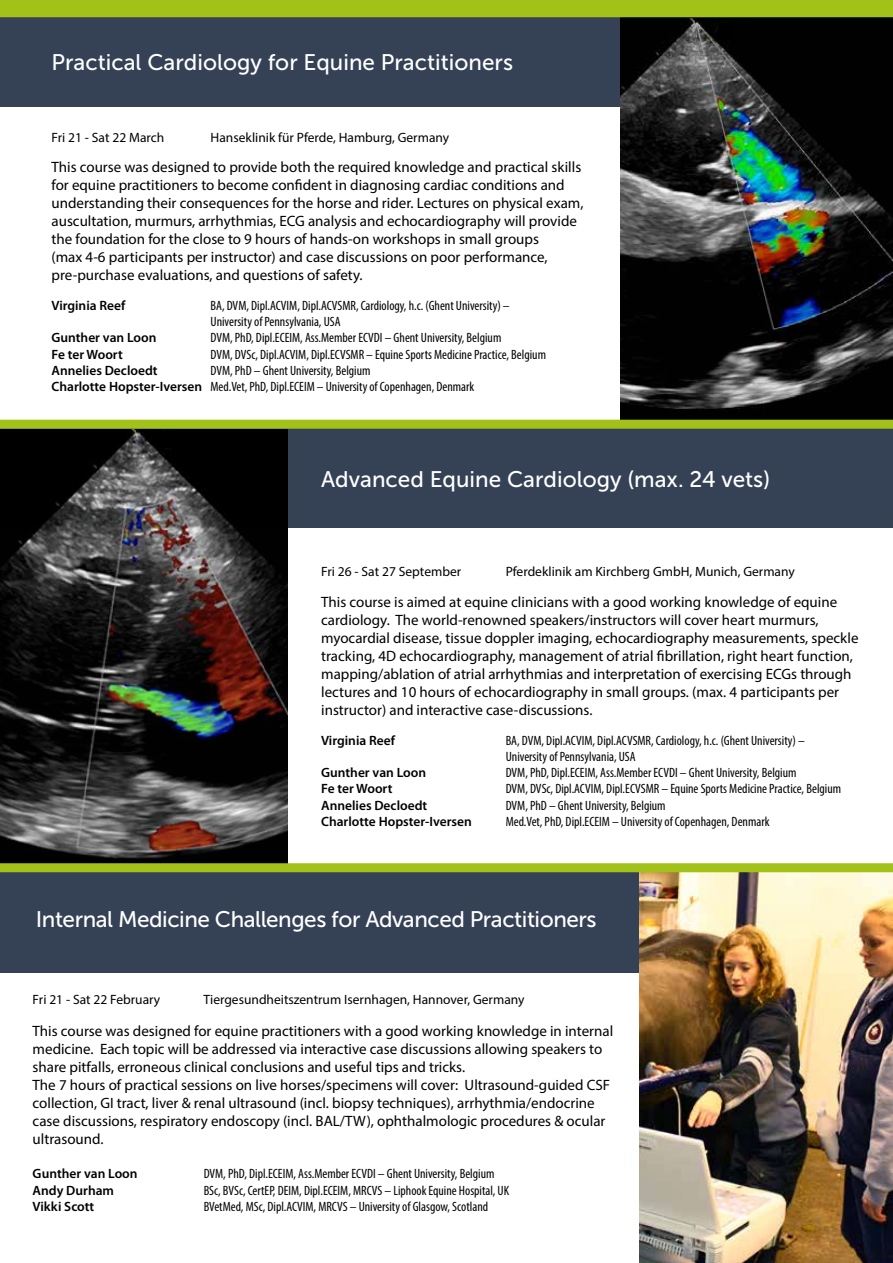
<style>
.page{position:relative;width:893px;height:1263px;background:#fff}
.page>*{position:absolute;margin:0;border:0;box-sizing:border-box;transform-origin:0 0}
.t1{font:22.5px "Museo Sans 500";color:#fff}
.t2{font:22.5px "Museo Sans 500";letter-spacing:-.02em;color:#fff}
.t3{font:15px/18px "Myriad Pro";color:#000}
.t4{font:condensed 13.5px/16.2px "Myriad Pro";color:#000}
.t5{font:13.5px "Myriad Pro";color:#000}
.t6{font:600 13.5px "Myriad Pro";color:#000}
.s1{font-weight:600;font-stretch:normal}
</style>
<div class="page">
<div style="left:0;top:10px;width:621px;height:97px;background:#354155"></div>
<div style="left:0;top:423px;width:893px;height:105px;background:#354155"></div>
<div style="left:0;top:866px;width:893px;height:107px;background:#354155"></div>
<img style="left:621px;top:17px;width:272px;height:403px">
<img style="left:640px;top:872px;width:253px;height:391px">
<img style="left:0;top:429px;width:287px;height:434px">
<img style="left:157px;top:432px;width:19px;height:15px">
<img style="left:718px;top:23px;width:12px;height:16px">
<div style="left:0;top:420px;width:893px;height:9px;background:#a2c119"></div>
<div style="left:0;top:863px;width:893px;height:9px;background:#a2c119"></div>
<div style="left:0;top:0;width:893px;height:17px;background:#a2c119"></div>
<h1 class="t1" style="left:52px;top:50px;width:463px">Practical Cardiology for Equine Practitioners</h1>
<p class="t5" style="left:52px;top:129px;width:114px">Fri 21 - Sat 22 March</p>
<p class="t5" style="left:211px;top:129px;width:240px">Hanseklinik für Pferde, Hamburg, Germany</p>
<p class="t3" style="left:52px;top:158px;width:533px">This course was designed to provide both the required knowledge and practical skills for equine practitioners to become confident in diagnosing cardiac conditions and understanding their consequences for the horse and rider. Lectures on physical exam, auscultation, murmurs, arrhythmias, ECG analysis and echocardiography will provide the foundation for the close to 9 hours of hands-on workshops in small groups<br>(max 4-6 participants per instructor) and case discussions on poor performance, pre-purchase evaluations, and questions of safety.</p>
<p class="t6" style="left:52px;top:297px;width:75px">Virginia Reef</p>
<p class="t4" style="left:211px;top:297px;width:301px">BA, DVM, Dipl.ACVIM, Dipl.ACVSMR, Cardiology, h.c. (Ghent University) –<br>University of Pennsylvania, USA</p>
<p class="t6" style="left:52px;top:329px;width:107px">Gunther van Loon</p>
<p class="t4" style="left:211px;top:330px;width:292px">DVM, PhD, Dipl.ECEIM, Ass.Member ECVDI – Ghent University, Belgium</p>
<p class="t6" style="left:52px;top:345px;width:73px">Fe ter Woort</p>
<p class="t4" style="left:211px;top:346px;width:337px">DVM, DVSc, Dipl.ACVIM, Dipl.ECVSMR – Equine Sports Medicine Practice, Belgium</p>
<p class="t6" style="left:52px;top:362px;width:108px">Annelies Decloedt</p>
<p class="t4" style="left:52px;top:362px;width:424px;text-indent:159px">DVM, PhD – Ghent University, Belgium<br><span class="s1">Charlotte Hopster-Iversen</span> Med.Vet, PhD, Dipl.ECEIM – University of Copenhagen, Denmark</p>
<h1 class="t1" style="left:321px;top:467px;width:450px">Advanced Equine Cardiology (max. 24 vets)</h1>
<p class="t5" style="left:321px;top:563px;width:142px">Fri 26 - Sat 27 September</p>
<p class="t5" style="left:506px;top:563px;width:291px">Pferdeklinik am Kirchberg GmbH, Munich, Germany</p>
<p class="t3" style="left:321px;top:593px;width:539px">This course is aimed at equine clinicians with a good working knowledge of equine cardiology. The world-renowned speakers/instructors will cover heart murmurs, myocardial disease, tissue doppler imaging, echocardiography measurements, speckle tracking, 4D echocardiography, management of atrial fibrillation, right heart function, mapping/ablation of atrial arrhythmias and interpretation of exercising ECGs through lectures and 10 hours of echocardiography in small groups. (max. 4 participants per instructor) and interactive case-discussions.</p>
<p class="t6" style="left:321px;top:732px;width:75px">Virginia Reef</p>
<p class="t4" style="left:506px;top:732px;width:301px">BA, DVM, Dipl.ACVIM, Dipl.ACVSMR, Cardiology, h.c. (Ghent University) –<br>University of Pennsylvania, USA</p>
<p class="t6" style="left:321px;top:764px;width:107px">Gunther van Loon</p>
<p class="t4" style="left:506px;top:764px;width:292px">DVM, PhD, Dipl.ECEIM, Ass.Member ECVDI – Ghent University, Belgium</p>
<p class="t6" style="left:321px;top:780px;width:73px">Fe ter Woort</p>
<p class="t4" style="left:506px;top:781px;width:337px">DVM, DVSc, Dipl.ACVIM, Dipl.ECVSMR – Equine Sports Medicine Practice, Belgium</p>
<p class="t6" style="left:321px;top:796px;width:108px">Annelies Decloedt</p>
<p class="t4" style="left:506px;top:797px;width:161px">DVM, PhD – Ghent University, Belgium</p>
<p class="t6" style="left:321px;top:813px;width:152px">Charlotte Hopster-Iversen</p>
<p class="t4" style="left:506px;top:813px;width:265px">Med.Vet, PhD, Dipl.ECEIM – University of Copenhagen, Denmark</p>
<h1 class="t2" style="left:36px;top:907px;width:562px">Internal Medicine Challenges for Advanced Practitioners</h1>
<p class="t5" style="left:33px;top:991px;width:154px">Fri 21 - Sat 22 February T</p>
<p class="t5" style="left:210px;top:991px;width:316px">iergesundheitszentrum Isernhagen, Hannover, Germany</p>
<p class="t3" style="left:33px;top:1021px;width:582px">This course was designed for equine practitioners with a good working knowledge in internal medicine. Each topic will be addressed via interactive case discussions allowing speakers to share pitfalls, erroneous clinical conclusions and useful tips and tricks.<br>The 7 hours of practical sessions on live horses/specimens will cover: Ultrasound-guided CSF collection, GI tract, liver &amp; renal ultrasound (incl. biopsy techniques), arrhythmia/endocrine case discussions, respiratory endoscopy (incl. BAL/TW), ophthalmologic procedures &amp; ocular ultrasound.</p>
<p class="t6" style="left:33px;top:1165px;width:107px">Gunther van Loon</p>
<p class="t4" style="left:204px;top:1165px;width:292px">DVM, PhD, Dipl.ECEIM, Ass.Member ECVDI – Ghent University, Belgium</p>
<p class="t6" style="left:33px;top:1181px;width:83px">Andy Durham</p>
<p class="t4" style="left:204px;top:1182px;width:307px">BSc, BVSc, CertEP, DEIM, Dipl.ECEIM, MRCVS – Liphook Equine Hospital, UK</p>
<p class="t6" style="left:33px;top:1198px;width:63px">Vikki Scott</p>
<p class="t4" style="left:204px;top:1198px;width:286px">BVetMed, MSc, Dipl.ACVIM, MRCVS – University of Glasgow, Scotland</p>
</div>
